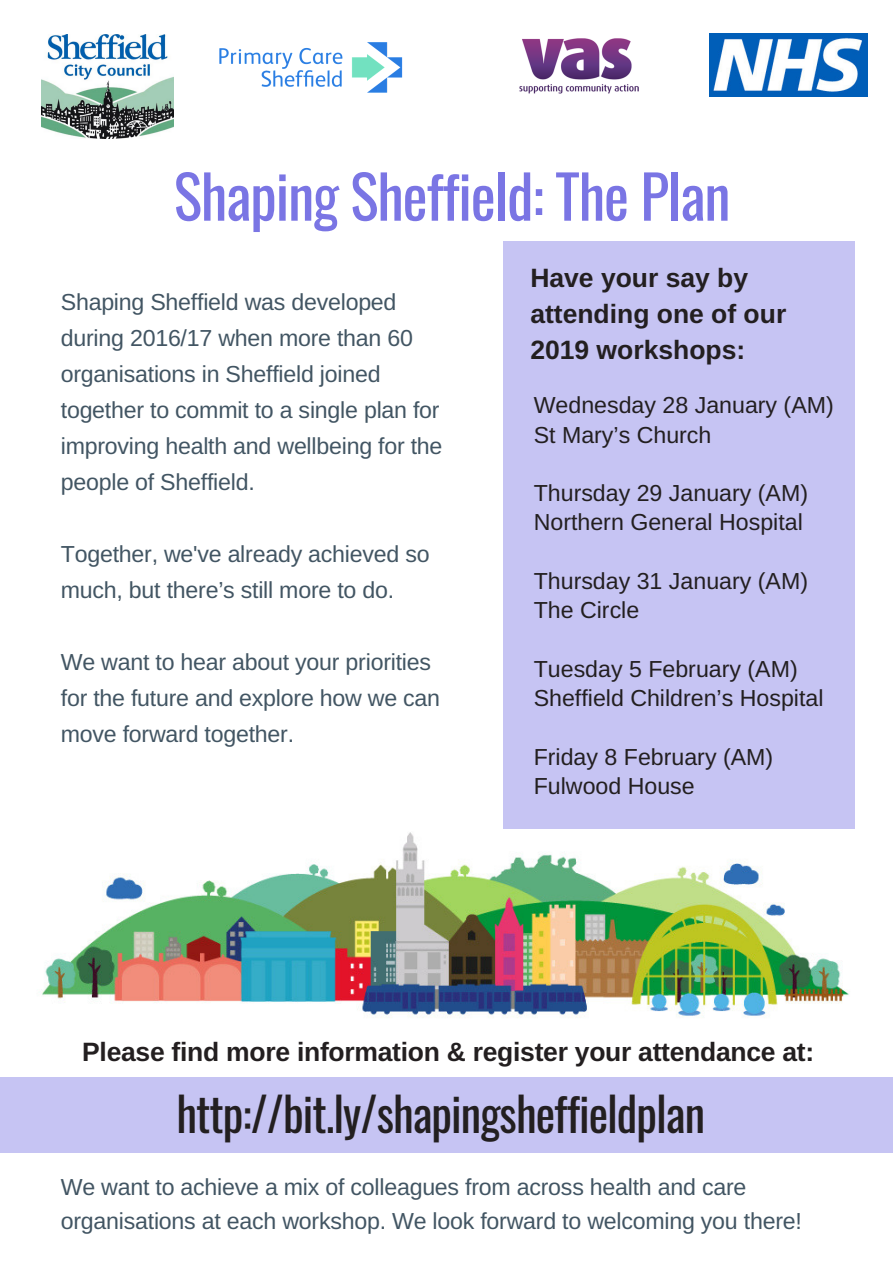
<style>
.page{position:relative;width:893px;height:1263px;background:#fff}
.page>*{position:absolute;margin:0;border:0;box-sizing:border-box;transform-origin:0 0}
.t1{font:59.55px "Oswald";letter-spacing:-.02em;color:#7a75e4}
.t2{font:46.35px "Oswald";letter-spacing:-.02em;color:#231f20}
.t3{font:700 26.55px/36px "Arimo";letter-spacing:-.01em;color:#231f20}
.t4{font:23.25px/36px "Arimo";letter-spacing:-.01em;color:#425563}
.t5{font:23.25px/29.2px "Arimo";color:#231f20}
</style>
<div class="page">
<img style="left:42px;top:832px;width:808px;height:186px">
<div style="left:0;top:1078px;width:893px;height:75px;background:#c6c4f3"></div>
<div style="left:503px;top:241px;width:352px;height:588px;background:#c6c4f3"></div>
<div style="left:777px;top:33px;width:78px;height:30px;background:#005eb8"></div>
<img style="left:709px;top:34px;width:158px;height:63px">
<img style="left:42px;top:35px;width:131px;height:103px">
<img style="left:519px;top:38px;width:120px;height:56px">
<img style="left:219px;top:42px;width:184px;height:51px">
<h1 class="t1" style="left:174px;top:150px;width:558px">Shaping Sheffield: The Plan</h1>
<p class="t4" style="left:61px;top:284px;width:383px">Shaping Sheffield was developed during 2016/17 when more than 60 organisations in Sheffield joined together to commit to a single plan for improving health and wellbeing for the people of Sheffield.</p>
<p class="t4" style="left:61px;top:536px;width:370px">Together, we've already achieved so much, but there’s still more to do.</p>
<p class="t4" style="left:61px;top:644px;width:381px">We want to hear about your priorities for the future and explore how we can move forward together.</p>
<p class="t3" style="left:530px;top:260px;width:257px">Have your say by attending one of our<br>2019 workshops:</p>
<p class="t5" style="left:534px;top:391px;width:302px">Wednesday 28 January (AM)<br>St Mary’s Church</p>
<p class="t5" style="left:534px;top:478px;width:276px">Thursday 29 January (AM)<br>Northern General Hospital</p>
<p class="t5" style="left:534px;top:566px;width:276px">Thursday 31 January (AM)<br>The Circle</p>
<p class="t5" style="left:534px;top:654px;width:291px">Tuesday 5 February (AM)<br>Sheffield Children’s Hospital</p>
<p class="t5" style="left:534px;top:742px;width:241px">Friday 8 February (AM)<br>Fulwood House</p>
<p class="t3" style="left:82px;top:1034px;width:734px">Please find more information &amp; register your attendance at:</p>
<h2 class="t2" style="left:176px;top:1077px;width:530px">http://bit.ly/shapingsheffieldplan</h2>
<p class="t4" style="left:61px;top:1169px;width:743px;line-height:35px">We want to achieve a mix of colleagues from across health and care organisations at each workshop. We look forward to welcoming you there!</p>
</div>
